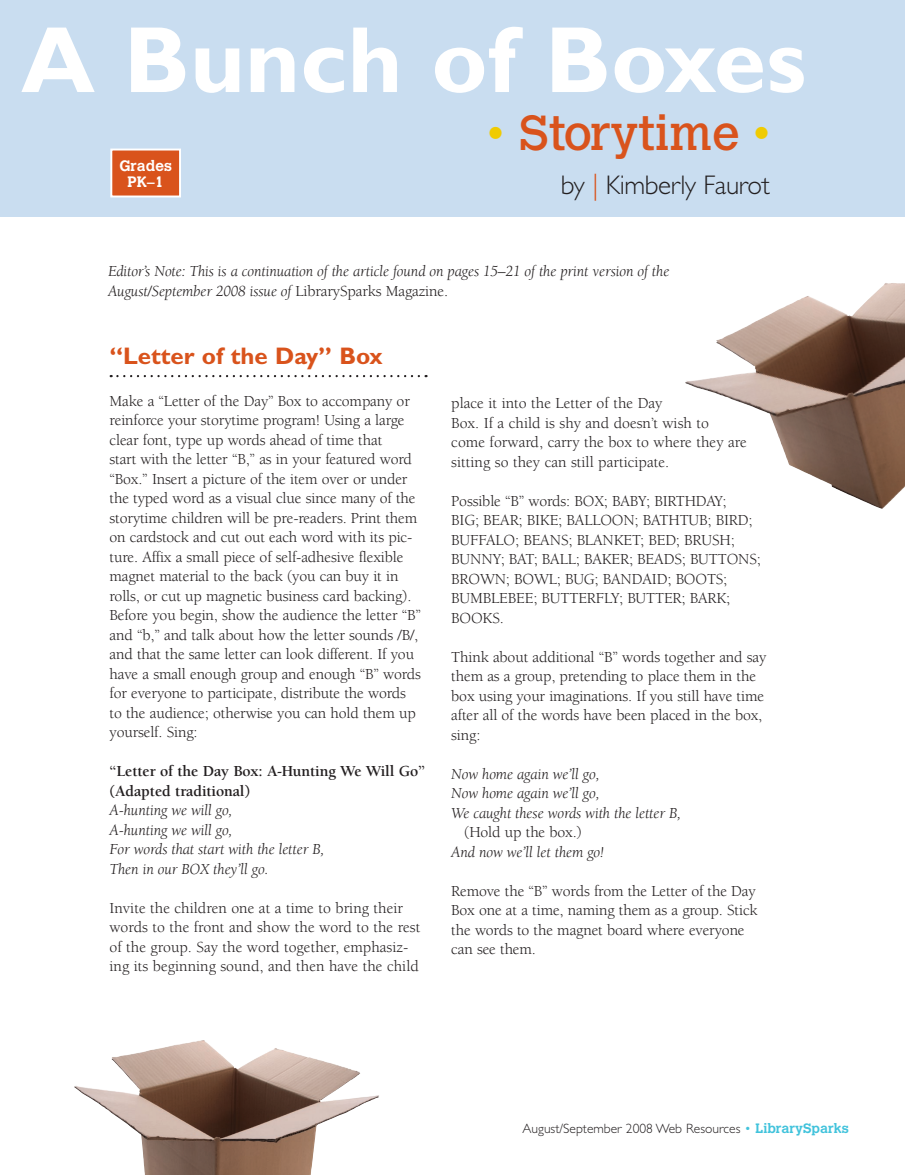
<style>
.page{position:relative;width:905px;height:1175px;background:#fff}
.page>*{position:absolute;margin:0;border:0;box-sizing:border-box;transform-origin:0 0}
.t1{font:700 94.5px "Gill Sans";color:#fff}
.t2{font:48.75px "Calvert";color:#d9531c}
.t3{font:300 27px "Gill Sans";letter-spacing:-.015em;color:#231f20}
.t4{font:700 24px "Gill Sans";color:#d9531c}
.t5{font:15.75px/19.5px "Berkeley";letter-spacing:-.01em;color:#231f20}
.t6{font:italic 15.75px/19.5px "Berkeley";letter-spacing:-.01em;color:#231f20}
.t7{font:700 15.75px/19.5px "Berkeley";letter-spacing:-.01em;color:#231f20}
.t8{font:700 15px/16.5px "Calvert";color:#fff;text-align:center}
.t9{font:300 13.5px "Gill Sans";color:#231f20}
.s1{color:#f0cb02}
.s2{color:#d9531c}
.s3{font-style:normal}
.s4{color:#42c3dc}
.s5{font-family:"Calvert";font-weight:700;color:#42c3dc}
</style>
<div class="page">
<div style="left:0;top:0;width:904px;height:216px;background:#c9ddf0"></div>
<div style="left:111px;top:149px;width:69px;height:47px;background:#d9531c"></div>
<div style="left:110px;top:149px;width:71px;height:48px;border:2px solid #fff"></div>
<svg style="left:111px;top:375px;width:315px;height:2px"></svg>
<img style="left:772px;top:283px;width:132px;height:226px">
<img style="left:107px;top:1047px;width:272px;height:127px">
<h1 class="t1" style="left:21px;top:4px;width:786px">A Bunch of Boxes</h1>
<h2 class="t2" style="left:487px;top:105px;width:285px"><span class="s1">•</span> Storytime <span class="s1">•</span></h2>
<p class="t8" style="left:119px;top:157px;width:54px">Grades<br>PK–1</p>
<h3 class="t3" style="left:560px;top:170px;width:211px">by <span class="s2">|</span> Kimberly Faurot</h3>
<p class="t6" style="left:108px;top:262px;width:563px">Editor’s Note: This is a continuation of the article found on pages 15–21 of the print version of the<br>August/September 2008 issue of <span class="s3">LibrarySparks Magazine.</span></p>
<h3 class="t4" style="left:110px;top:342px;width:275px">“Letter of the Day” Box</h3>
<p class="t5" style="left:110px;top:391px;width:313px">Make a “Letter of the Day” Box to accompany or reinforce your storytime program! Using a large clear font, type up words ahead of time that<br>start with the letter “B,” as in your featured word “Box.” Insert a picture of the item over or under the typed word as a visual clue since many of the storytime children will be pre-readers. Print them on cardstock and cut out each word with its pic&shy;ture. Affix a small piece of self-adhesive flexible magnet material to the back (you can buy it in rolls, or cut up magnetic business card backing).<br>Before you begin, show the audience the letter “B” and “b,” and talk about how the letter sounds /B/, and that the same letter can look different. If you have a small enough group and enough “B” words for everyone to participate, distribute the words to the audience; otherwise you can hold them up yourself. Sing:</p>
<p class="t7" style="left:110px;top:761px;width:317px">“Letter of the Day Box: A-Hunting We Will Go” (Adapted traditional)</p>
<p class="t6" style="left:110px;top:801px;width:216px">A-hunting we will go,<br>A-hunting we will go,<br>For words that start with the letter B,<br>Then in our BOX they’ll go.</p>
<p class="t5" style="left:110px;top:898px;width:312px">Invite the children one at a time to bring their words to the front and show the word to the rest of the group. Say the word together, emphasiz&shy;ing its beginning sound, and then have the child</p>
<p class="t5" style="left:451px;top:394px;width:297px">place it into the Letter of the Day<br>Box. If a child is shy and doesn’t wish to<br>come forward, carry the box to where they are sitting so they can still participate.</p>
<p class="t5" style="left:451px;top:491px;width:311px">Possible “B” words: BOX; BABY; BIRTHDAY;<br>BIG; BEAR; BIKE; BALLOON; BATHTUB; BIRD; BUFFALO; BEANS; BLANKET; BED; BRUSH; BUNNY; BAT; BALL; BAKER; BEADS; BUTTONS; BROWN; BOWL; BUG; BANDAID; BOOTS; BUMBLEBEE; BUTTERFLY; BUTTER; BARK; BOOKS.</p>
<p class="t5" style="left:451px;top:647px;width:316px">Think about additional “B” words together and say them as a group, pretending to place them in the box using your imaginations. If you still have time after all of the words have been placed in the box, sing:</p>
<p class="t6" style="left:451px;top:764px;width:231px">Now home again we’ll go,<br>Now home again we’ll go,<br>We caught these words with the letter B,</p>
<p class="t5" style="left:464px;top:823px;width:119px">(Hold up the box.)</p>
<p class="t6" style="left:451px;top:842px;width:154px">And now we’ll let them go!</p>
<p class="t5" style="left:451px;top:881px;width:308px">Remove the “B” words from the Letter of the Day Box one at a time, naming them as a group. Stick the words to the magnet board where everyone can see them.</p>
<p class="t9" style="left:522px;top:1121px;width:328px">August/September 2008 Web Resources <span class="s4">•</span> <span class="s5">LibrarySparks</span></p>
</div>
